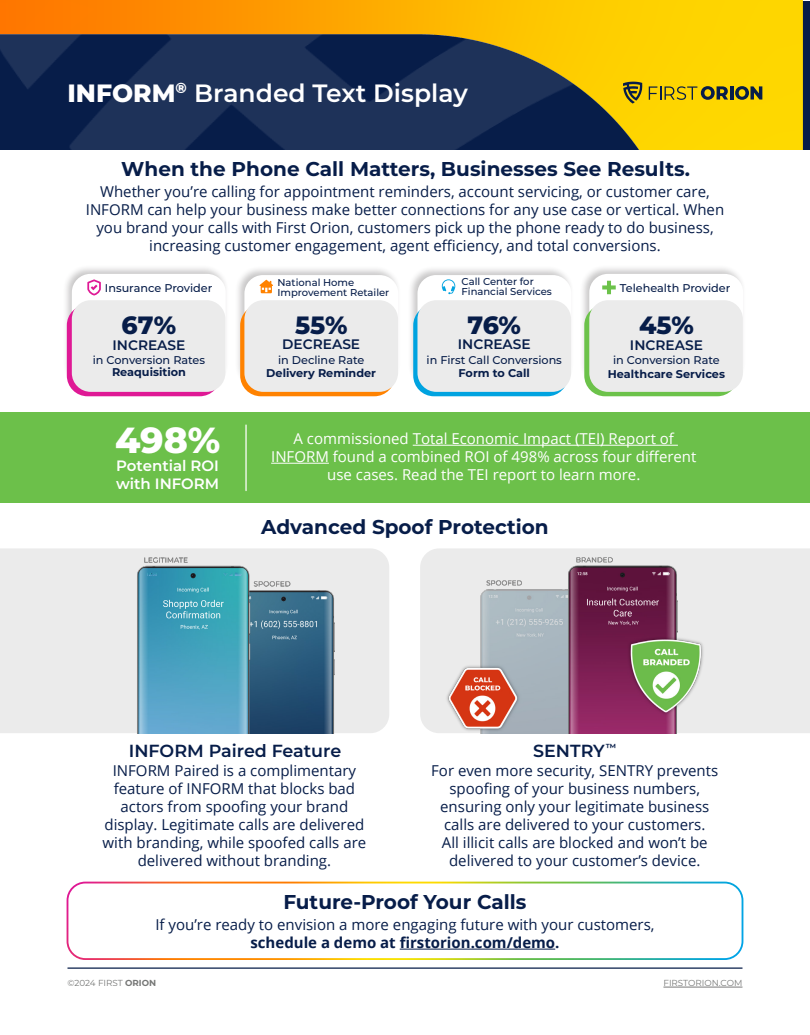
<style>
.page{position:relative;width:810px;height:1035px;background:#fff}
.page>*{position:absolute;margin:0;border:0;box-sizing:border-box;transform-origin:0 0}
.Section_Header{font:800 36.25px "Montserrat";color:#fff}
.t1{font:600 25px "Montserrat";color:#fff}
.Body_Copy{font:800 25px "Montserrat";letter-spacing:-.005em;color:#071d49}
.Section_Header-2{font:700 20px "Montserrat";color:#071d49}
.Section_Header-3{font:600 17.5px "Montserrat";color:#071d49}
.Body_Copy-2{font:15px/18px "Open Sans";color:#071d49;text-align:center}
.Section_Header-4{font:15px/18px "Open Sans";color:#fff;text-align:center}
.Section_Header-5{font:600 15px/18px "Montserrat";color:#fff}
.Body_Copy-3{font:600 13.75px "Montserrat";color:#071d49}
.Body_Copy-4{font:500 11.25px/13.8px "Montserrat";color:#071d49;text-align:center}
.Body_Copy-5{font:700 11.25px/13.8px "Montserrat";color:#071d49;text-align:center}
.Body_Copy-6{font:500 10px/10px "Montserrat";color:#071d49}
.t2{font:8.75px "Montserrat";color:#777877}
.t3{font:8.75px "Montserrat";color:#787978}
.s1{font-weight:800}
.s2{font-weight:500}
.s3{font-weight:700}
</style>
<div class="page">
<div style="left:0;top:412px;width:810px;height:91px;background:#6cc04a"></div>
<img style="left:67px;top:882px;width:676px;height:78px">
<hr style="left:663px;top:987px;width:79px;height:1px;background:#787978">
<hr style="left:68px;top:967px;width:674px;height:2px;background:#071d49">
<hr style="left:413px;top:445px;width:265px;height:1px;background:#fff">
<hr style="left:271px;top:463px;width:58px;height:1px;background:#fff">
<hr style="left:245px;top:425px;width:2px;height:66px;background:#fff">
<img style="left:0;top:1px;width:802px;height:149px">
<svg style="left:649px;top:86px;width:79px;height:14px"></svg>
<hr style="left:730px;top:86px;width:4px;height:14px;background:#071d49">
<svg style="left:735px;top:86px;width:27px;height:14px"></svg>
<svg style="left:623px;top:82px;width:19px;height:22px"></svg>
<div style="left:0;top:548px;width:389px;height:185px;background:#ebebeb"></div>
<img style="left:108px;top:552px;width:254px;height:181px">
<div style="left:62px;top:264px;width:167px;height:125px;background:#231f20;opacity:.25"></div>
<div style="left:72px;top:274px;width:154px;height:112px;background:#fff;border-radius:18px"></div>
<div style="left:408px;top:265px;width:167px;height:125px;background:#231f20;opacity:.25"></div>
<div style="left:417px;top:275px;width:154px;height:112px;background:#fff;border-radius:18px"></div>
<div style="left:235px;top:265px;width:166px;height:125px;background:#231f20;opacity:.25"></div>
<div style="left:244px;top:275px;width:154px;height:112px;background:#fff;border-radius:18px"></div>
<div style="left:579px;top:264px;width:167px;height:125px;background:#231f20;opacity:.25"></div>
<div style="left:589px;top:274px;width:154px;height:112px;background:#fff;border-radius:18px"></div>
<div style="left:420px;top:548px;width:390px;height:185px;background:#ebebeb"></div>
<hr style="left:400px;top:949px;width:155px;height:1px;background:#071d49">
<div style="left:67px;top:305px;width:153px;height:91px;background:#df1995;border-radius:21px"></div>
<div style="left:413px;top:305px;width:155px;height:91px;background:#00a3e0;border-radius:21px"></div>
<div style="left:240px;top:305px;width:155px;height:91px;background:#ff8200;border-radius:21px"></div>
<div style="left:584px;top:305px;width:154px;height:91px;background:#6cc24a;border-radius:21px"></div>
<div style="left:72px;top:300px;width:153px;height:92px;background:#ebebeb;border-radius:19px"></div>
<div style="left:417px;top:300px;width:154px;height:92px;background:#ebebeb;border-radius:19px"></div>
<div style="left:244px;top:300px;width:154px;height:92px;background:#ebebeb;border-radius:19px"></div>
<div style="left:589px;top:300px;width:154px;height:92px;background:#ebebeb;border-radius:19px"></div>
<svg style="left:602px;top:281px;width:14px;height:13px"></svg>
<svg style="left:260px;top:280px;width:13px;height:13px"></svg>
<svg style="left:87px;top:279px;width:14px;height:17px"></svg>
<svg style="left:442px;top:279px;width:13px;height:15px"></svg>
<img style="left:442px;top:552px;width:265px;height:181px">
<p class="t1" style="left:68px;top:75px;width:402px"><span class="s1">INFORM</span><sup>®</sup> Branded Text Display</p>
<p class="Section_Header-2" style="left:121px;top:155px;width:570px">When the Phone Call Matters, Businesses See Results.</p>
<p class="Body_Copy-2" style="left:86px;top:182px;width:640px">Whether you’re calling for appointment reminders, account servicing, or customer care, INFORM can help your business make better connections for any use case or vertical. When you brand your calls with First Orion, customers pick up the phone ready to do business, increasing customer engagement, agent efficiency, and total conversions.</p>
<p class="Body_Copy-4" style="left:105px;top:280px;width:109px">Insurance Provider</p>
<p class="Body_Copy-6" style="left:462px;top:276px;width:92px">Call Center for<br>Financial Services</p>
<p class="Body_Copy-6" style="left:278px;top:277px;width:113px">National Home<br>Improvement Retailer</p>
<p class="Body_Copy-4" style="left:620px;top:280px;width:112px">Telehealth Provider</p>
<p class="Body_Copy" style="left:122px;top:307px;width:56px">67%</p>
<p class="Body_Copy" style="left:295px;top:307px;width:54px">55%</p>
<p class="Body_Copy" style="left:468px;top:307px;width:55px">76%</p>
<p class="Body_Copy" style="left:639px;top:307px;width:56px">45%</p>
<p class="Body_Copy-3" style="left:112px;top:335px;width:74px">INCREASE</p>
<p class="Body_Copy-3" style="left:282px;top:335px;width:79px">DECREASE</p>
<p class="Body_Copy-3" style="left:458px;top:335px;width:74px">INCREASE</p>
<p class="Body_Copy-3" style="left:630px;top:335px;width:74px">INCREASE</p>
<p class="Body_Copy-4" style="left:93px;top:352px;width:114px">in Conversion Rates</p>
<p class="Body_Copy-5" style="left:112px;top:365px;width:75px">Reaquisition</p>
<p class="Section_Header" style="left:115px;top:414px;width:107px">498%</p>
<p class="Section_Header-5" style="left:116px;top:456px;width:105px">Potential ROI with INFORM</p>
<p class="Body_Copy-5" style="left:266px;top:352px;width:111px"><span class="s2">in Decline Rate<br></span>Delivery Reminder</p>
<p class="Body_Copy-4" style="left:613px;top:352px;width:108px">in Conversion Rate</p>
<p class="Body_Copy-4" style="left:427px;top:352px;width:137px">in First Call Conversions<br><span class="s3">Form to Call</span></p>
<p class="Body_Copy-5" style="left:608px;top:366px;width:119px">Healthcare Services</p>
<p class="Section_Header-4" style="left:271px;top:429px;width:427px">A commissioned Total Economic Impact (TEI) Report of<br>INFORM found a combined ROI of 498% across four different use cases. Read the TEI report to learn more.</p>
<p class="Section_Header-2" style="left:261px;top:513px;width:289px">Advanced Spoof Protection</p>
<p class="Section_Header-3" style="left:129px;top:738px;width:214px">INFORM Paired Feature</p>
<p class="Section_Header-3" style="left:533px;top:738px;width:85px">SENTRY<sup>™</sup></p>
<p class="Body_Copy-2" style="left:103px;top:761px;width:265px">INFORM Paired is a complimentary feature of INFORM that blocks bad actors from spoofing your brand display. Legitimate calls are delivered with branding, while spoofed calls are delivered without branding.</p>
<p class="Body_Copy-2" style="left:431px;top:761px;width:289px">For even more security, SENTRY prevents spoofing of your business numbers, ensuring only your legitimate business calls are delivered to your customers.<br>All illicit calls are blocked and won’t be delivered to your customer’s device.</p>
<p class="Section_Header-2" style="left:283px;top:888px;width:245px">Future-Proof Your Calls</p>
<p class="Body_Copy-2" style="left:155px;top:915px;width:501px">If you’re ready to envision a more engaging future with your customers, <span class="s3">schedule a demo at firstorion.com/demo.</span></p>
<p class="t2" style="left:68px;top:977px;width:90px">©2024 FIRST <span class="s3">ORION</span></p>
<p class="t3" style="left:663px;top:977px;width:81px">FIRSTORION.COM</p>
</div>
